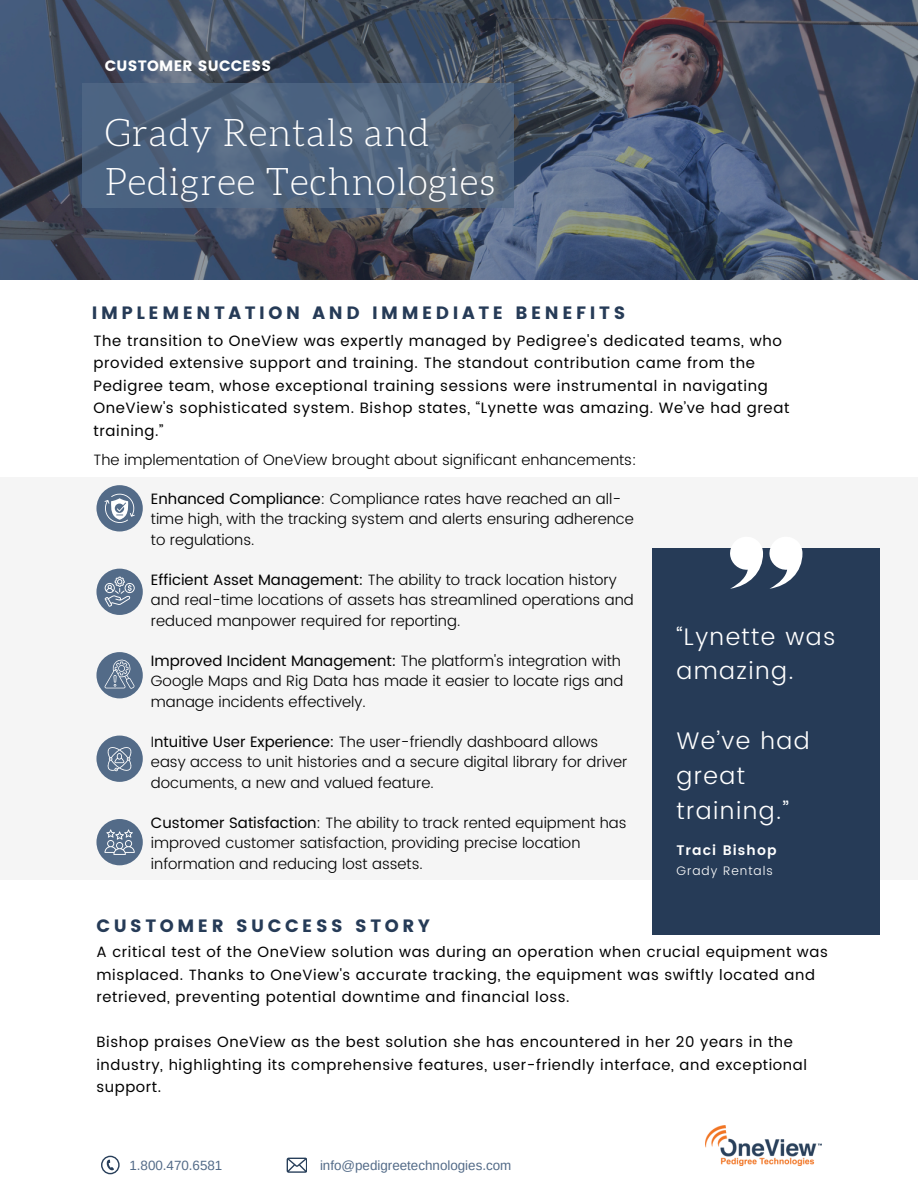
<style>
.page{position:relative;width:918px;height:1188px;background:#fff}
.page>*{position:absolute;margin:0;border:0;box-sizing:border-box;transform-origin:0 0}
.t1{font:300 37.5px/48.3px "Aleo";letter-spacing:.02em;color:#fff}
.t2{font:300 24px/34.8px "Poppins";letter-spacing:.06em;color:#fff}
.t3{font:17.85px "Poppins";letter-spacing:.2em;color:#263b57}
.t4{font:300 15px/20.2px "Poppins";color:#000}
.t5{font:15px/22.5px "Poppins";letter-spacing:.04em;color:#000}
.t6{font:15px "Poppins";letter-spacing:.02em;color:#fff}
.t7{font:14.85px/22.5px "Poppins";letter-spacing:.04em;color:#000}
.t8{font:600 13.8px "Poppins";letter-spacing:.08em;color:#fff}
.t9{font:13.35px "Arimo";color:#536b88}
.t10{font:300 12.3px "Poppins";letter-spacing:.08em;color:#fff}
.s1{font-weight:400}
</style>
<div class="page">
<svg style="left:0;top:0;width:918px;height:279px;background:#465369"></svg>
<svg style="left:82px;top:83px;width:431px;height:125px;background:#50647e"></svg>
<img style="left:706px;top:1125px;width:116px;height:41px">
<div style="left:0;top:477px;width:918px;height:403px;background:#efefef"></div>
<svg style="left:101px;top:1156px;width:19px;height:18px"></svg>
<svg style="left:287px;top:1158px;width:20px;height:14px"></svg>
<div style="left:96px;top:485px;width:47px;height:47px;background:#536b88;border-radius:50%"></div>
<svg style="left:105px;top:494px;width:30px;height:29px"></svg>
<div style="left:96px;top:569px;width:47px;height:46px;background:#536b88;border-radius:50%"></div>
<svg style="left:105px;top:577px;width:30px;height:30px"></svg>
<div style="left:96px;top:652px;width:47px;height:46px;background:#536b88;border-radius:50%"></div>
<svg style="left:105px;top:659px;width:30px;height:30px"></svg>
<div style="left:96px;top:736px;width:47px;height:46px;background:#536b88;border-radius:50%"></div>
<div style="left:96px;top:819px;width:47px;height:46px;background:#536b88;border-radius:50%"></div>
<svg style="left:105px;top:829px;width:30px;height:26px"></svg>
<svg style="left:107px;top:747px;width:25px;height:25px"></svg>
<div style="left:652px;top:548px;width:227px;height:386px;background:#263b57"></div>
<svg style="left:730px;top:537px;width:33px;height:51px"></svg>
<svg style="left:769px;top:537px;width:33px;height:51px"></svg>
<h5 class="t6" style="left:105px;top:57px;width:168px">CUSTOMER SUCCESS</h5>
<h3 class="t1" style="left:105px;top:111px;width:392px">Grady Rentals and<br>Pedigree Technologies</h3>
<p class="t3" style="left:92px;top:302px;width:535px">IMPLEMENTATION AND IMMEDIATE BENEFITS</p>
<h5 class="t5" style="left:94px;top:330px;width:697px">The transition to OneView was expertly managed by Pedigree's dedicated teams, who provided extensive support and training. The standout contribution came from the Pedigree team, whose exceptional training sessions were instrumental in navigating OneView's sophisticated system. Bishop states, “Lynette was amazing. We’ve had great training.”</h5>
<p class="t4" style="left:94px;top:450px;width:544px">The implementation of OneView brought about significant enhancements:</p>
<p class="t4" style="left:151px;top:489px;width:485px"><span class="s1">Enhanced Compliance</span>: Compliance rates have reached an all&shy;time high, with the tracking system and alerts ensuring adherence to regulations.</p>
<p class="t4" style="left:151px;top:570px;width:484px"><span class="s1">Efficient Asset Management:</span> The ability to track location history and real-time locations of assets has streamlined operations and reduced manpower required for reporting.</p>
<h5 class="t4" style="left:151px;top:651px;width:474px"><span class="s1">Improved Incident Management:</span> The platform's integration with<br>Google Maps and Rig Data has made it easier to locate rigs and manage incidents effectively.</h5>
<p class="t4" style="left:151px;top:732px;width:478px">I<span class="s1">ntuitive User Experience:</span> The user-friendly dashboard allows easy access to unit histories and a secure digital library for driver documents, a new and valued feature.</p>
<p class="t4" style="left:151px;top:813px;width:477px"><span class="s1">Customer Satisfaction</span>: The ability to track rented equipment has improved customer satisfaction, providing precise location information and reducing lost assets.</p>
<h2 class="t2" style="left:676px;top:619px;width:161px">“Lynette was amazing.</h2>
<p class="t2" style="left:676px;top:724px;width:135px">We’ve had great training.”</p>
<p class="t8" style="left:676px;top:842px;width:102px">Traci Bishop</p>
<p class="t10" style="left:676px;top:864px;width:98px">Grady Rentals</p>
<p class="t3" style="left:96px;top:916px;width:335px">CUSTOMER SUCCESS STORY</p>
<p class="t7" style="left:96px;top:941px;width:733px">A critical test of the OneView solution was during an operation when crucial equipment was misplaced. Thanks to OneView's accurate tracking, the equipment was swiftly located and retrieved, preventing potential downtime and financial loss.</p>
<p class="t7" style="left:96px;top:1031px;width:712px">Bishop praises OneView as the best solution she has encountered in her 20 years in the industry, highlighting its comprehensive features, user-friendly interface, and exceptional support.</p>
<p class="t9" style="left:129px;top:1158px;width:95px">1.800.470.6581</p>
<p class="t9" style="left:320px;top:1158px;width:193px">info@pedigreetechnologies.com</p>
</div>
